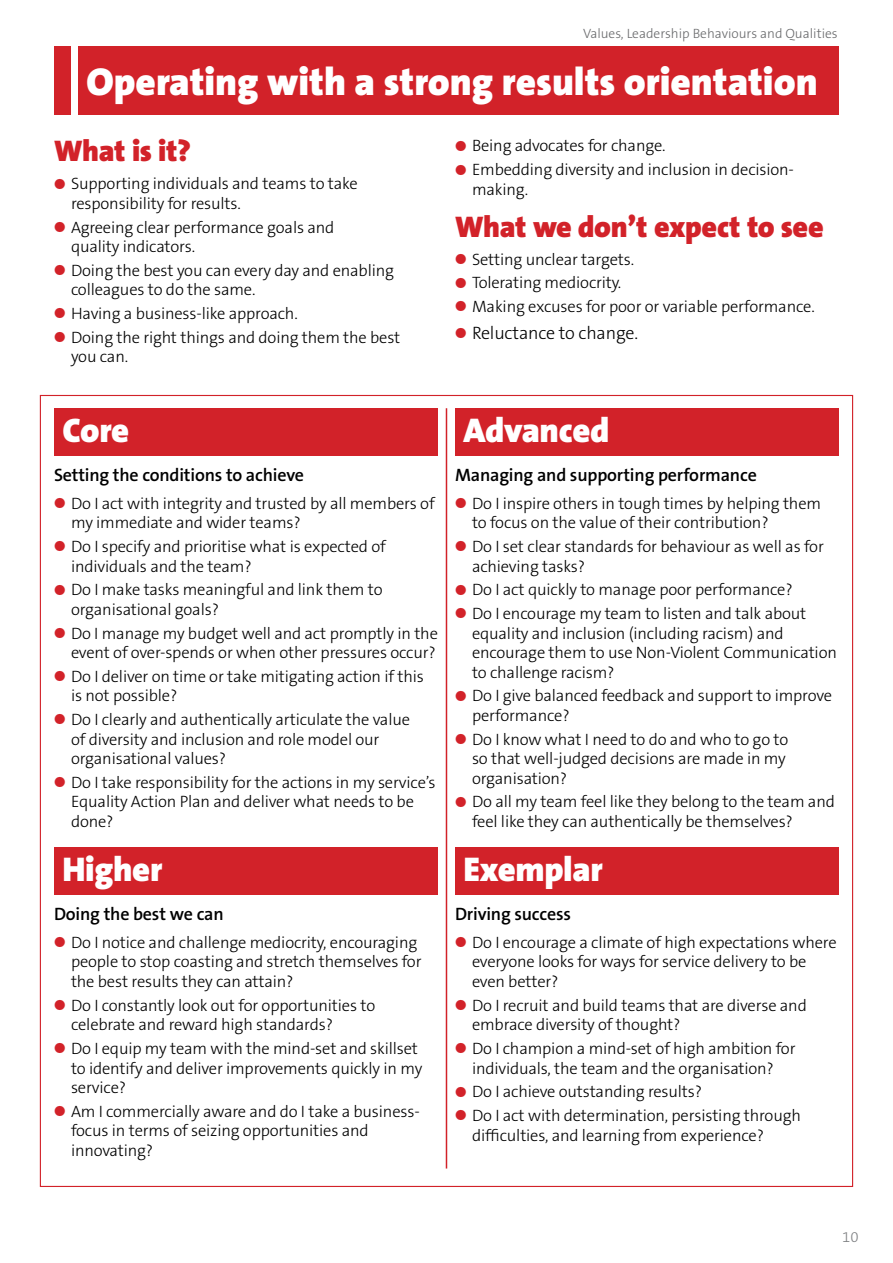
<style>
.page{position:relative;width:893px;height:1263px;background:#fff}
.page>*{position:absolute;margin:0;border:0;box-sizing:border-box;transform-origin:0 0}
.Headings{font:900 39px "The Sans B9";color:#fff}
.Sub-subs_REVERSED{font:900 34.5px "The Sans B9";letter-spacing:-.01em;color:#fff}
.Sub-subs_red{font:900 30px "The Sans B9";letter-spacing:-.01em;color:#d22229}
.body{font:600 18px "The Sans B6";letter-spacing:-.01em;color:#000}
.t1{font:300 18px "The Sans B3";letter-spacing:-.01em;color:#000}
.t2{font:300 16.5px/19.5px "The Sans B3";letter-spacing:-.01em;color:#000}
.t3{font:300 15px "The Sans B3";color:#808284}
.t4{font:300 13.5px "The Sans B3";color:#696a6c}
.s1{font-family:"The Sans B9";font-weight:900;font-size:27px;color:#d22229}
</style>
<div class="page">
<hr style="left:54px;top:47px;width:785px;height:1px;background:#939598">
<div style="left:55px;top:46px;width:784px;height:69px;background:#d22229"></div>
<div style="left:71px;top:41px;width:6px;height:80px;background:#fff"></div>
<div style="left:54px;top:408px;width:384px;height:47px;background:#d22229"></div>
<div style="left:54px;top:847px;width:384px;height:48px;background:#d22229"></div>
<div style="left:455px;top:408px;width:384px;height:47px;background:#d22229"></div>
<div style="left:455px;top:847px;width:384px;height:48px;background:#d22229"></div>
<hr style="left:446px;top:408px;width:1px;height:760px;background:#d22229">
<p class="t4" style="left:583px;top:26px;width:256px">Values, Leadership Behaviours and Qualities</p>
<h2 class="Headings" style="left:86px;top:61px;width:733px">Operating with a strong results orientation</h2>
<h3 class="Sub-subs_red" style="left:54px;top:135px;width:138px">What is it?</h3>
<p class="t2" style="left:71px;top:175px;width:288px;text-indent:-17px"><span class="s1">•</span> Supporting individuals and teams to take responsibility for results.</p>
<p class="t2" style="left:71px;top:218px;width:265px;text-indent:-17px"><span class="s1">•</span> Agreeing clear performance goals and quality indicators.</p>
<p class="t2" style="left:71px;top:261px;width:324px;text-indent:-17px"><span class="s1">•</span> Doing the best you can every day and enabling colleagues to do the same.</p>
<p class="t2" style="left:54px;top:304px;width:245px"><span class="s1">•</span> Having a business-like approach.</p>
<p class="t2" style="left:71px;top:328px;width:331px;text-indent:-17px"><span class="s1">•</span> Doing the right things and doing them the best you can.</p>
<p class="t2" style="left:455px;top:137px;width:212px"><span class="s1">•</span> Being advocates for change.</p>
<p class="t2" style="left:472px;top:161px;width:324px;text-indent:-17px"><span class="s1">•</span> Embedding diversity and inclusion in decision&shy;making.</p>
<h3 class="Sub-subs_red" style="left:455px;top:210px;width:370px">What we don’t expect to see</h3>
<p class="t2" style="left:455px;top:250px;width:181px"><span class="s1">•</span> Setting unclear targets.</p>
<p class="t2" style="left:455px;top:274px;width:168px"><span class="s1">•</span> Tolerating mediocrity.</p>
<p class="t2" style="left:455px;top:297px;width:361px"><span class="s1">•</span> Making excuses for poor or variable performance.</p>
<p class="t1" style="left:455px;top:323px;width:185px"><span class="s1">•</span> Reluctance to change.</p>
<h2 class="Sub-subs_REVERSED" style="left:63px;top:412px;width:68px">Core</h2>
<p class="body" style="left:54px;top:465px;width:251px">Setting the conditions to achieve</p>
<p class="t2" style="left:71px;top:494px;width:365px;text-indent:-17px"><span class="s1">•</span> Do I act with integrity and trusted by all members of my immediate and wider teams?</p>
<p class="t2" style="left:71px;top:537px;width:316px;text-indent:-17px"><span class="s1">•</span> Do I specify and prioritise what is expected of individuals and the team?</p>
<p class="t2" style="left:71px;top:581px;width:313px;text-indent:-17px"><span class="s1">•</span> Do I make tasks meaningful and link them to organisational goals?</p>
<p class="t2" style="left:54px;top:624px;width:385px;text-align:right"><span class="s1">•</span> Do I manage my budget well and act promptly in the event of over-spends or when other pressures occur?</p>
<p class="t2" style="left:71px;top:667px;width:354px;text-indent:-17px"><span class="s1">•</span> Do I deliver on time or take mitigating action if this is not possible?</p>
<p class="t2" style="left:71px;top:710px;width:341px;text-indent:-17px"><span class="s1">•</span> Do I clearly and authentically articulate the value of diversity and inclusion and role model our organisational values?</p>
<p class="t2" style="left:71px;top:773px;width:366px;text-indent:-17px"><span class="s1">•</span> Do I take responsibility for the actions in my service’s<br>Equality Action Plan and deliver what needs to be done?</p>
<h2 class="Sub-subs_REVERSED" style="left:63px;top:851px;width:101px">Higher</h2>
<p class="body" style="left:54px;top:904px;width:171px">Doing the best we can</p>
<p class="t2" style="left:71px;top:933px;width:352px;text-indent:-17px"><span class="s1">•</span> Do I notice and challenge mediocrity, encouraging people to stop coasting and stretch themselves for the best results they can attain?</p>
<p class="t2" style="left:71px;top:996px;width:306px;text-indent:-17px"><span class="s1">•</span> Do I constantly look out for opportunities to celebrate and reward high standards?</p>
<p class="t2" style="left:71px;top:1039px;width:353px;text-indent:-17px"><span class="s1">•</span> Do I equip my team with the mind-set and skillset to identify and deliver improvements quickly in my service?</p>
<p class="t2" style="left:71px;top:1102px;width:350px;text-indent:-17px"><span class="s1">•</span> Am I commercially aware and do I take a business&shy;focus in terms of seizing opportunities and innovating?</p>
<h2 class="Sub-subs_REVERSED" style="left:463px;top:412px;width:147px">Advanced</h2>
<p class="body" style="left:455px;top:465px;width:303px">Managing and supporting performance</p>
<p class="t2" style="left:472px;top:494px;width:351px;text-indent:-17px"><span class="s1">•</span> Do I inspire others in tough times by helping them to focus on the value of their contribution?</p>
<p class="t2" style="left:472px;top:537px;width:353px;text-indent:-17px"><span class="s1">•</span> Do I set clear standards for behaviour as well as for achieving tasks?</p>
<p class="t2" style="left:455px;top:581px;width:339px"><span class="s1">•</span> Do I act quickly to manage poor performance?</p>
<p class="t2" style="left:472px;top:604px;width:366px;text-indent:-17px"><span class="s1">•</span> Do I encourage my team to listen and talk about equality and inclusion (including racism) and encourage them to use Non-Violent Communication to challenge racism?</p>
<p class="t2" style="left:472px;top:687px;width:361px;text-indent:-17px"><span class="s1">•</span> Do I give balanced feedback and support to improve performance?</p>
<p class="t2" style="left:472px;top:730px;width:318px;text-indent:-17px"><span class="s1">•</span> Do I know what I need to do and who to go to so that well-judged decisions are made in my organisation?</p>
<p class="t2" style="left:472px;top:793px;width:364px;text-indent:-17px"><span class="s1">•</span> Do all my team feel like they belong to the team and feel like they can authentically be themselves?</p>
<h2 class="Sub-subs_REVERSED" style="left:463px;top:851px;width:141px">Exemplar</h2>
<p class="body" style="left:455px;top:904px;width:118px">Driving success</p>
<p class="t2" style="left:472px;top:933px;width:366px;text-indent:-17px"><span class="s1">•</span> Do I encourage a climate of high expectations where everyone looks for ways for service delivery to be even better?</p>
<p class="t2" style="left:472px;top:996px;width:336px;text-indent:-17px"><span class="s1">•</span> Do I recruit and build teams that are diverse and embrace diversity of thought?</p>
<p class="t2" style="left:455px;top:1039px;width:342px;text-align:center"><span class="s1">•</span> Do I champion a mind-set of high ambition for individuals, the team and the organisation?</p>
<p class="t2" style="left:455px;top:1082px;width:249px"><span class="s1">•</span> Do I achieve outstanding results?</p>
<p class="t2" style="left:472px;top:1106px;width:330px;text-indent:-17px"><span class="s1">•</span> Do I act with determination, persisting through difficulties, and learning from experience?</p>
<p class="t3" style="left:842px;top:1229px;width:18px">10</p>
</div>
